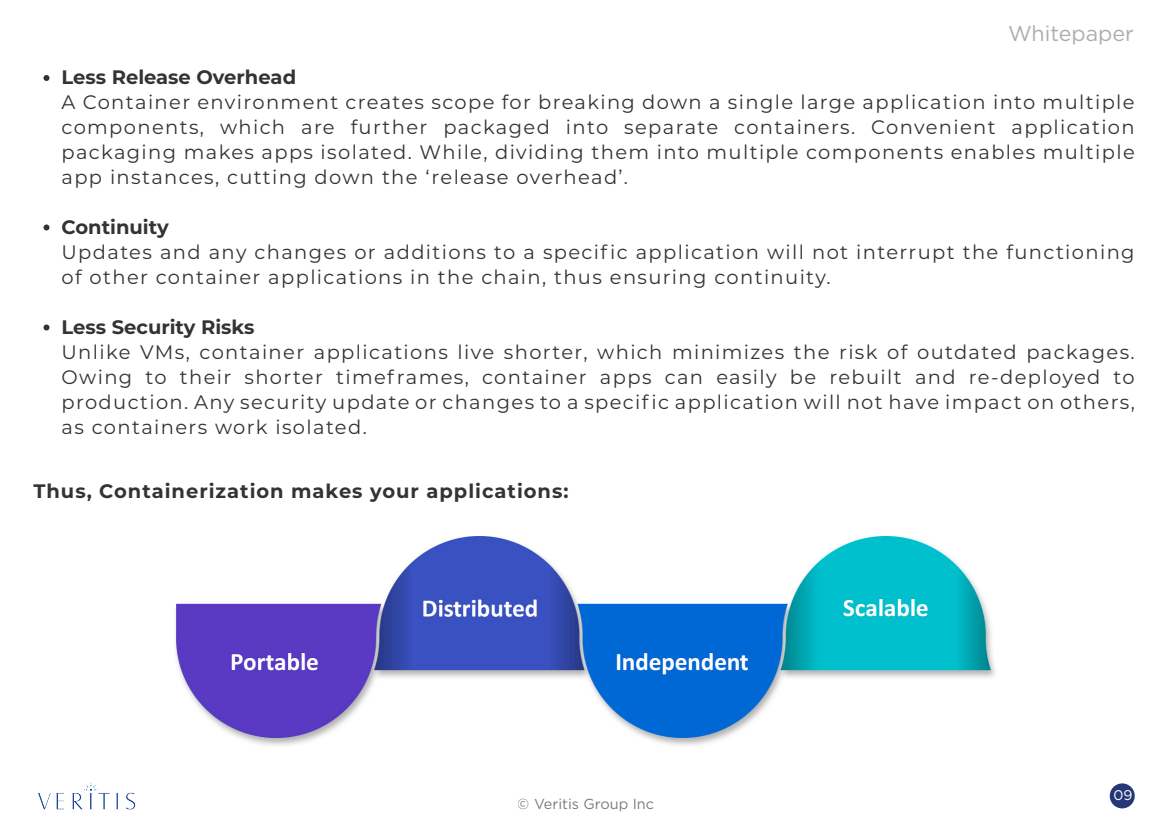
<style>
.page{position:relative;width:1170px;height:827px;background:#fff}
.page>*{position:absolute;margin:0;border:0;box-sizing:border-box;transform-origin:0 0}
.t1{font:21.5px "Gotham";color:#adadad}
.Nrml_my_style{font:19.5px/25px "Montserrat";letter-spacing:.07em;color:#333;text-align:justify}
.Nrml_my_style-2{font:700 19.5px "Montserrat";letter-spacing:.005em;color:#333}
.Nrml_my_style-3{font:700 19.5px "Montserrat";letter-spacing:.05em;color:#333}
.t2{font:14.5px "Gotham";color:#323839}
.t3{font:14px "Gotham";color:#fff}
</style>
<div class="page">
<img style="left:43px;top:76px;width:1092px;height:734px">
<img style="left:38px;top:779px;width:106px;height:30px">
<div style="left:1110px;top:783px;width:25px;height:25px;background:#253777;border-radius:50%"></div>
<svg style="left:44px;top:75px;width:6px;height:6px"></svg>
<svg style="left:44px;top:224px;width:6px;height:6px"></svg>
<svg style="left:44px;top:324px;width:6px;height:6px"></svg>
<p class="t1" style="left:1008px;top:20px;width:128px">Whitepaper</p>
<p class="Nrml_my_style-2" style="left:62px;top:63px;width:236px">Less Release Overhead</p>
<p class="Nrml_my_style" style="left:62px;top:89px;width:1075px">A Container environment creates scope for breaking down a single large application into multiple components, which are further packaged into separate containers. Convenient application packaging makes apps isolated. While, dividing them into multiple components enables multiple app instances, cutting down the ‘release overhead’.</p>
<p class="Nrml_my_style-2" style="left:62px;top:213px;width:109px">Continuity</p>
<p class="Nrml_my_style" style="left:62px;top:239px;width:1075px">Updates and any changes or additions to a specific application will not interrupt the functioning of other container applications in the chain, thus ensuring continuity.</p>
<p class="Nrml_my_style-2" style="left:62px;top:313px;width:194px">Less Security Risks</p>
<p class="Nrml_my_style" style="left:62px;top:339px;width:1075px">Unlike VMs, container applications live shorter, which minimizes the risk of outdated packages.<br>Owing to their shorter timeframes, container apps can easily be rebuilt and re-deployed to production. Any security update or changes to a specific application will not have impact on others, as containers work isolated.</p>
<p class="Nrml_my_style-3" style="left:34px;top:477px;width:536px">Thus, Containerization makes your applications:</p>
<p class="t2" style="left:518px;top:795px;width:138px">© Veritis Group Inc</p>
<p class="t3" style="left:1114px;top:786px;width:21px">09</p>
</div>
